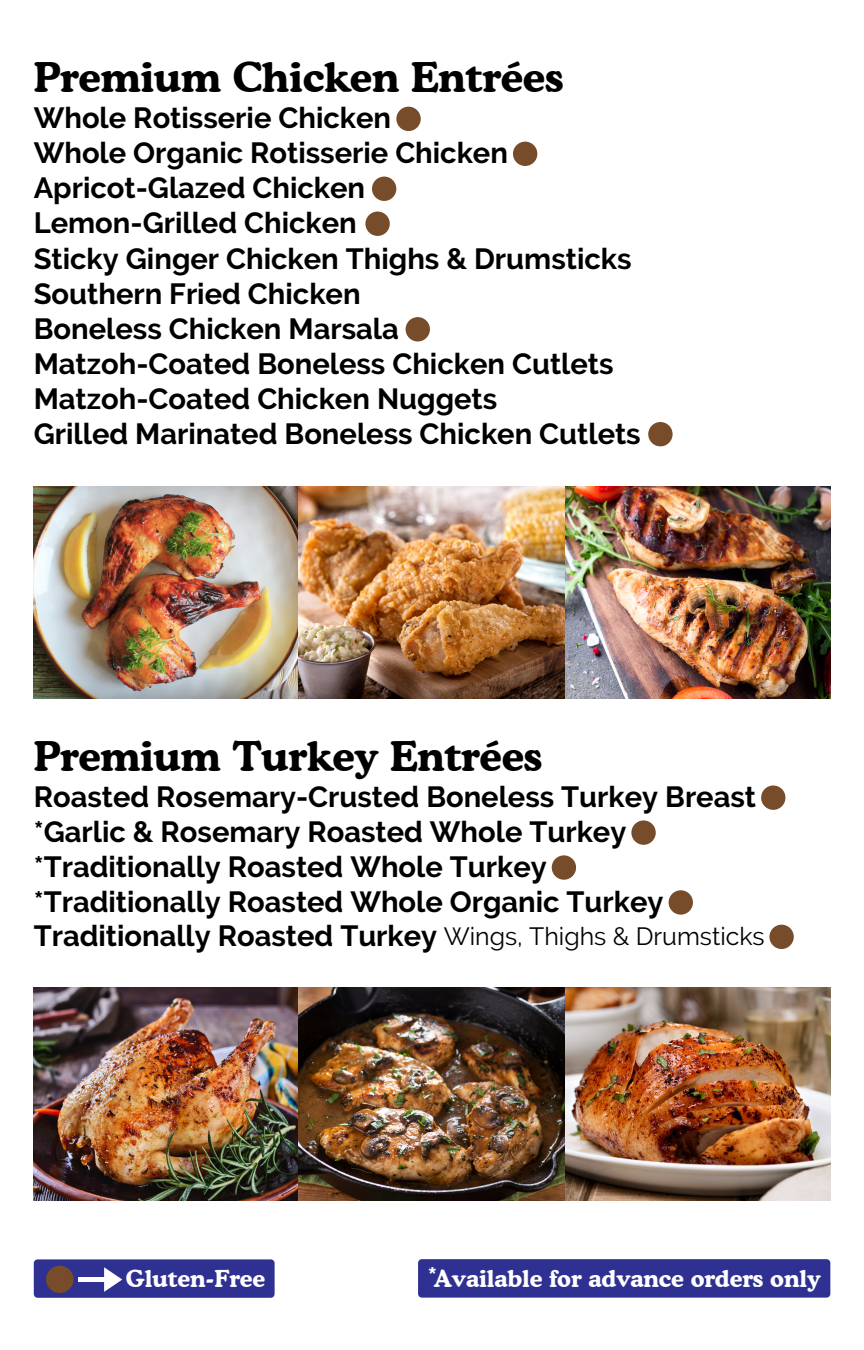
<style>
.page{position:relative;width:864px;height:1350px;background:#fff}
.page>*{position:absolute;margin:0;border:0;box-sizing:border-box;transform-origin:0 0}
.t1{font:700 40.73px "Cooper Lt BTW05";color:#000}
.t2{font:700 29.25px/34.9px "Raleway";color:#000}
.t3{font:700 29.03px/34.9px "Raleway";color:#000}
.t4{font:24.97px "Raleway";color:#000}
.t5{font:700 23.4px "Cooper Lt BTW05";color:#fff}
.t6{font:700 23.18px "Cooper Lt BTW05";color:#fff}
.s1{font-family:"Raleway";font-size:29.03px}
</style>
<div class="page">
<div style="left:648px;top:422px;width:25px;height:24px;background:#764c2a;border-radius:50%"></div>
<div style="left:396px;top:107px;width:25px;height:24px;background:#764c2a;border-radius:50%"></div>
<div style="left:372px;top:177px;width:24px;height:24px;background:#764c2a;border-radius:50%"></div>
<div style="left:365px;top:212px;width:25px;height:24px;background:#764c2a;border-radius:50%"></div>
<div style="left:406px;top:317px;width:24px;height:25px;background:#764c2a;border-radius:50%"></div>
<div style="left:513px;top:142px;width:24px;height:24px;background:#764c2a;border-radius:50%"></div>
<div style="left:669px;top:890px;width:24px;height:25px;background:#764c2a;border-radius:50%"></div>
<div style="left:631px;top:820px;width:25px;height:25px;background:#764c2a;border-radius:50%"></div>
<div style="left:761px;top:785px;width:24px;height:25px;background:#764c2a;border-radius:50%"></div>
<div style="left:552px;top:855px;width:24px;height:25px;background:#764c2a;border-radius:50%"></div>
<div style="left:769px;top:925px;width:25px;height:24px;background:#764c2a;border-radius:50%"></div>
<svg style="left:34px;top:1259px;width:241px;height:39px;background:#3a3d98"></svg>
<div style="left:46px;top:1266px;width:28px;height:27px;background:#764c2a;border-radius:50%"></div>
<img style="left:34px;top:486px;width:796px;height:213px">
<img style="left:34px;top:988px;width:796px;height:213px">
<div style="left:418px;top:1259px;width:412px;height:39px;background:#2e3192;border-radius:4px"></div>
<h1 class="t1" style="left:34px;top:52px;width:531px">Premium Chicken Entrées</h1>
<p class="t2" style="left:34px;top:100px;width:359px">Whole Rotisserie Chicken</p>
<p class="t2" style="left:34px;top:135px;width:476px">Whole Organic Rotisserie Chicken</p>
<p class="t2" style="left:34px;top:170px;width:333px">Apricot-Glazed Chicken<br>Lemon-Grilled Chicken</p>
<p class="t2" style="left:34px;top:241px;width:599px">Sticky Ginger Chicken Thighs &amp; Drumsticks<br>Southern Fried Chicken</p>
<p class="t2" style="left:34px;top:311px;width:367px">Boneless Chicken Marsala</p>
<p class="t2" style="left:34px;top:346px;width:581px">Matzoh-Coated Boneless Chicken Cutlets<br>Matzoh-Coated Chicken Nuggets</p>
<p class="t2" style="left:34px;top:416px;width:609px">Grilled Marinated Boneless Chicken Cutlets</p>
<h1 class="t1" style="left:34px;top:731px;width:510px">Premium Turkey Entrées</h1>
<p class="t3" style="left:34px;top:779px;width:724px">Roasted Rosemary-Crusted Boneless Turkey Breast *Garlic &amp; Rosemary Roasted Whole Turkey *Traditionally Roasted Whole Turkey</p>
<p class="t3" style="left:34px;top:884px;width:631px">*Traditionally Roasted Whole Organic Turkey</p>
<p class="t4" style="left:444px;top:922px;width:322px">Wings, Thighs &amp; Drumsticks</p>
<p class="t3" style="left:34px;top:918px;width:405px">Traditionally Roasted Turkey</p>
<p class="t6" style="left:126px;top:1265px;width:141px">Gluten-Free</p>
<p class="t5" style="left:427px;top:1264px;width:395px"><span class="s1">*</span>Available for advance orders only</p>
</div>
